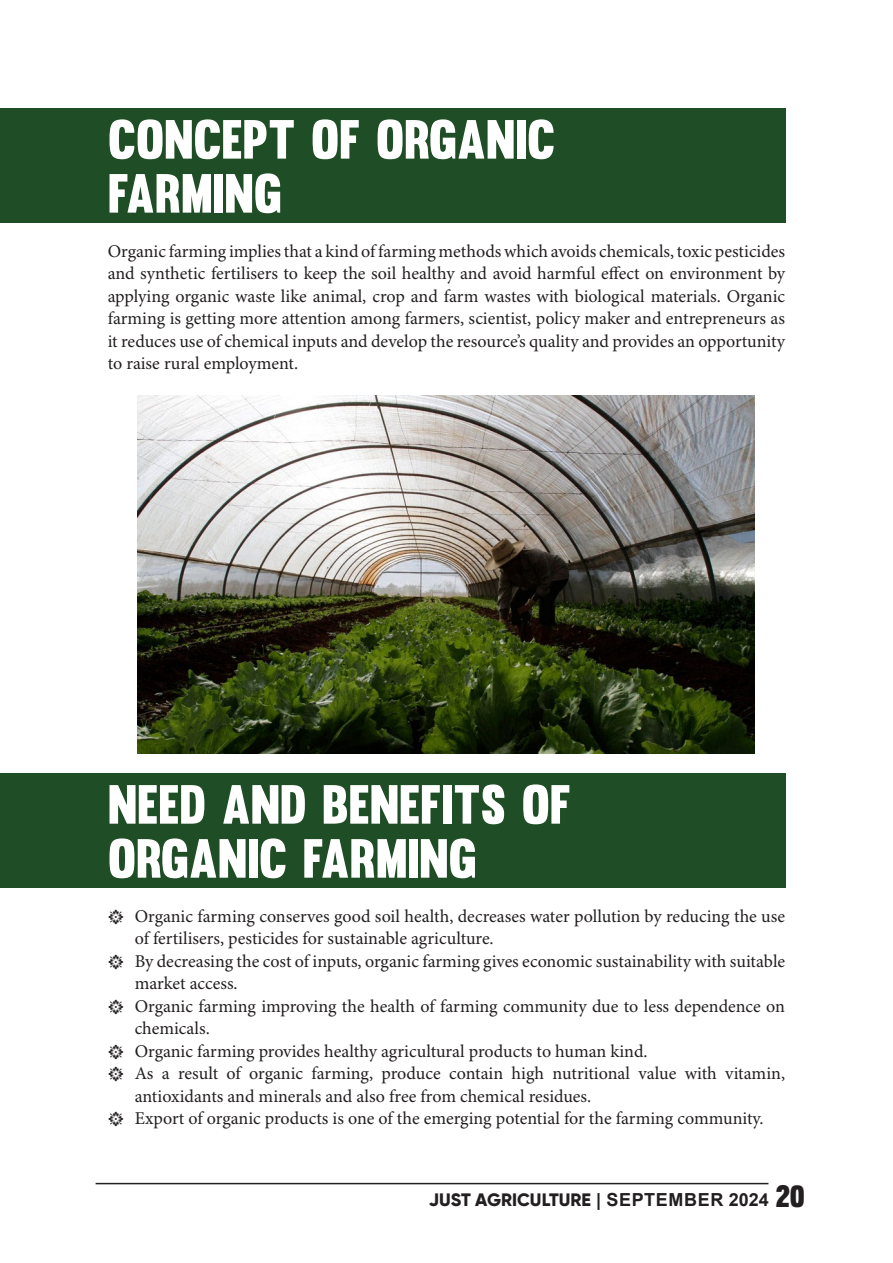
<style>
.page{position:relative;width:893px;height:1263px;background:#fff}
.page>*{position:absolute;margin:0;border:0;box-sizing:border-box;transform-origin:0 0}
.t1{font:54px/54px "Muro";color:#fff}
.t2{font:18px/22.5px "Minion Pro";color:#231f20}
.t3{font:800 18px "Gilroy";color:#231f20}
.s1{font-family:"Arial";font-weight:700}
.s2{font-family:"Muro";font-weight:400;font-size:30px}
</style>
<div class="page">
<hr style="left:96px;top:1183px;width:672px;height:1px;background:#231f20">
<div style="left:0;top:108px;width:785px;height:115px;background:#1f4e26"></div>
<div style="left:0;top:773px;width:785px;height:115px;background:#1f4e26"></div>
<img style="left:138px;top:395px;width:617px;height:359px">
<p class="t1" style="left:108px;top:112px;width:449px">CONCEPT OF ORGANIC<br>FARMING</p>
<p class="t2" style="left:108px;top:240px;width:679px;text-align:justify">Organic farming implies that a kind of farming methods which avoids chemicals, toxic pesticides and synthetic fertilisers to keep the soil healthy and avoid harmful effect on environment by applying organic waste like animal, crop and farm wastes with biological materials. Organic farming is getting more attention among farmers, scientist, policy maker and entrepreneurs as it reduces use of chemical inputs and develop the resource’s quality and provides an opportunity to raise rural employment.</p>
<p class="t1" style="left:108px;top:777px;width:465px">NEED AND BENEFITS OF<br>ORGANIC FARMING</p>
<p class="t2" style="left:135px;top:905px;width:652px;text-indent:-27px">ӆ Organic farming conserves good soil health, decreases water pollution by reducing the use of fertilisers, pesticides for sustainable agriculture.</p>
<p class="t2" style="left:135px;top:950px;width:652px;text-indent:-27px">ӆ By decreasing the cost of inputs, organic farming gives economic sustainability with suitable market access.</p>
<p class="t2" style="left:135px;top:995px;width:652px;text-indent:-27px">ӆ Organic farming improving the health of farming community due to less dependence on chemicals.</p>
<p class="t2" style="left:108px;top:1040px;width:541px">ӆ Organic farming provides healthy agricultural products to human kind.</p>
<p class="t2" style="left:135px;top:1063px;width:652px;text-indent:-27px">ӆ As a result of organic farming, produce contain high nutritional value with vitamin, antioxidants and minerals and also free from chemical residues.</p>
<p class="t2" style="left:108px;top:1108px;width:657px">ӆ Export of organic products is one of the emerging potential for the farming community.</p>
<p class="t3" style="left:429px;top:1188px;width:378px">JUST AGRICULTURE <span class="s1">| SEPTEMBER 2024</span> <span class="s2">20</span></p>
</div>
